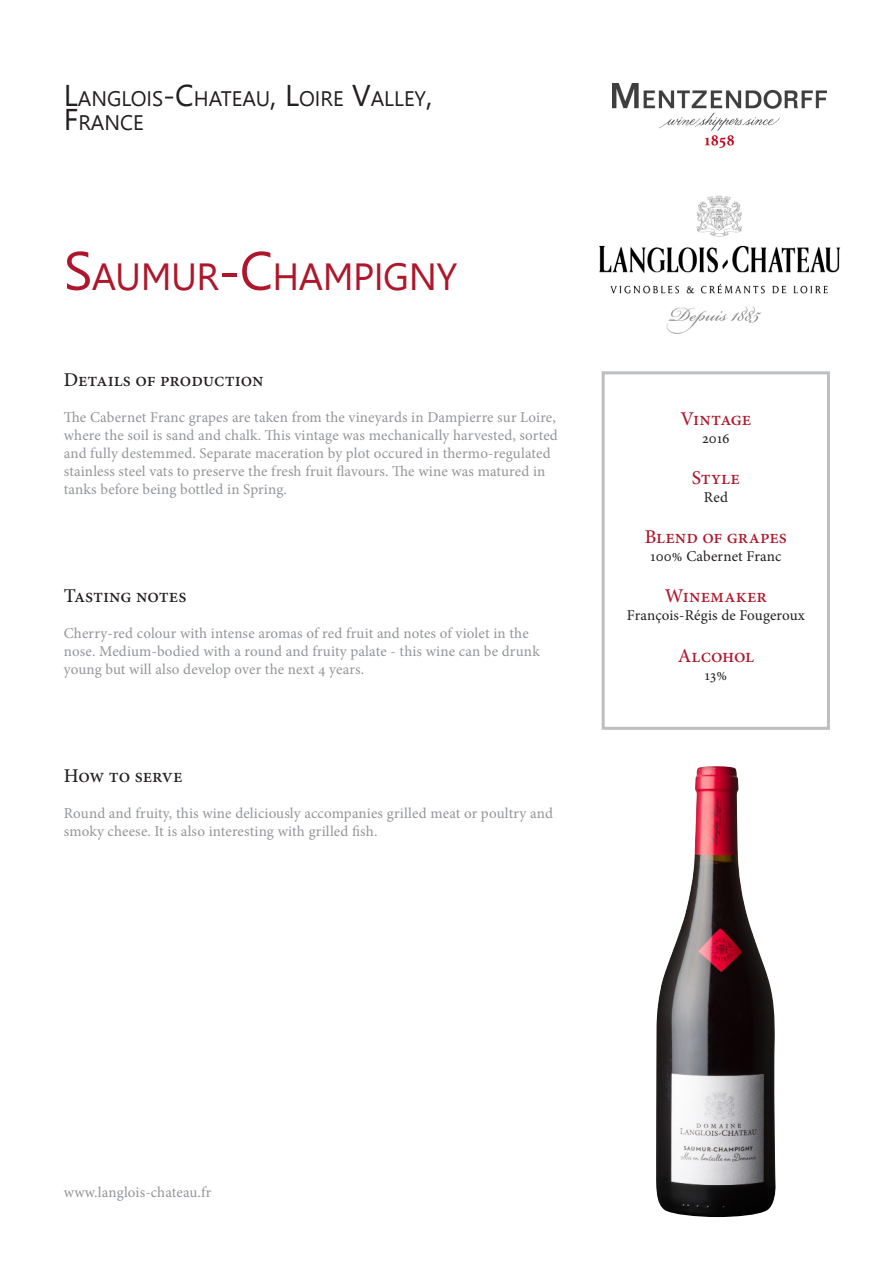
<style>
.page{position:relative;width:893px;height:1263px;background:#fff}
.page>*{position:absolute;margin:0;border:0;box-sizing:border-box;transform-origin:0 0}
._1_2_Wine_Name{font:37.8px "Leelawadee";letter-spacing:-.015em;color:#ae172b}
.t1{font:21px/24px "Leelawadee";color:#231f20}
._1_3_Taste_note_text{font:500 19.5px "Minion Pro";letter-spacing:-.005em;color:#231f20}
._2_0_More_info_Heade{font:500 19.5px "Minion Pro";color:#ae172b}
._2_0_More_info_Heade-2{font:500 19.5px "Minion Pro";letter-spacing:-.025em;color:#ae172b}
._1_0_Taste_note_main{font:15px/18px "Minion Pro";letter-spacing:.01em;color:#939598}
._2_1_More_info_Heade{font:15px "Minion Pro";letter-spacing:.01em;color:#231f20}
.s1{font-size:30px}
.s2{font-size:54px}
</style>
<div class="page">
<img style="left:612px;top:84px;width:215px;height:63px">
<div style="left:602px;top:371px;width:228px;height:359px;border:3px solid #bcbec0"></div>
<img style="left:599px;top:195px;width:242px;height:139px">
<img style="left:656px;top:766px;width:120px;height:451px">
<h2 class="t1" style="left:64px;top:87px;width:370px"><span class="s1">L</span>ANGLOIS<span class="s1">-C</span>HATEAU<span class="s1">, L</span>OIRE <span class="s1">V</span>ALLEY<span class="s1">,<br>F</span>RANCE</h2>
<p class="_1_2_Wine_Name" style="left:64px;top:255px;width:395px"><span class="s2">S</span>AUMUR<span class="s2">-C</span>HAMPIGNY</p>
<p class="_1_3_Taste_note_text" style="left:64px;top:366px;width:201px">Details of production</p>
<p class="_1_0_Taste_note_main" style="left:64px;top:408px;width:496px">The Cabernet Franc grapes are taken from the vineyards in Dampierre sur Loire, where the soil is sand and chalk. This vintage was mechanically harvested, sorted and fully destemmed. Separate maceration by plot occured in thermo-regulated stainless steel vats to preserve the fresh fruit flavours. The wine was matured in tanks before being bottled in Spring.</p>
<p class="_1_3_Taste_note_text" style="left:64px;top:582px;width:124px">Tasting notes</p>
<p class="_1_0_Taste_note_main" style="left:64px;top:624px;width:477px">Cherry-red colour with intense aromas of red fruit and notes of violet in the nose. Medium-bodied with a round and fruity palate - this wine can be drunk young but will also develop over the next 4 years.</p>
<p class="_1_3_Taste_note_text" style="left:64px;top:762px;width:120px">How to serve</p>
<p class="_1_0_Taste_note_main" style="left:64px;top:804px;width:491px">Round and fruity, this wine deliciously accompanies grilled meat or poultry and smoky cheese. It is also interesting with grilled fish.</p>
<p class="_2_0_More_info_Heade-2" style="left:681px;top:405px;width:72px">Vintage</p>
<p class="_2_1_More_info_Heade" style="left:702px;top:428px;width:29px">2016</p>
<p class="_2_0_More_info_Heade" style="left:692px;top:464px;width:50px">Style</p>
<p class="_2_1_More_info_Heade" style="left:704px;top:487px;width:26px">Red</p>
<p class="_2_0_More_info_Heade" style="left:645px;top:524px;width:144px">Blend of grapes</p>
<p class="_2_1_More_info_Heade" style="left:650px;top:546px;width:132px">100% Cabernet Franc</p>
<p class="_2_0_More_info_Heade" style="left:665px;top:583px;width:104px">Winemaker</p>
<p class="_2_1_More_info_Heade" style="left:627px;top:605px;width:180px">François-Régis de Fougeroux</p>
<p class="_2_0_More_info_Heade" style="left:678px;top:642px;width:78px">Alcohol</p>
<p class="_2_1_More_info_Heade" style="left:705px;top:665px;width:24px">13%</p>
<p class="_1_0_Taste_note_main" style="left:64px;top:1183px;width:149px">www.langlois-chateau.fr</p>
</div>
